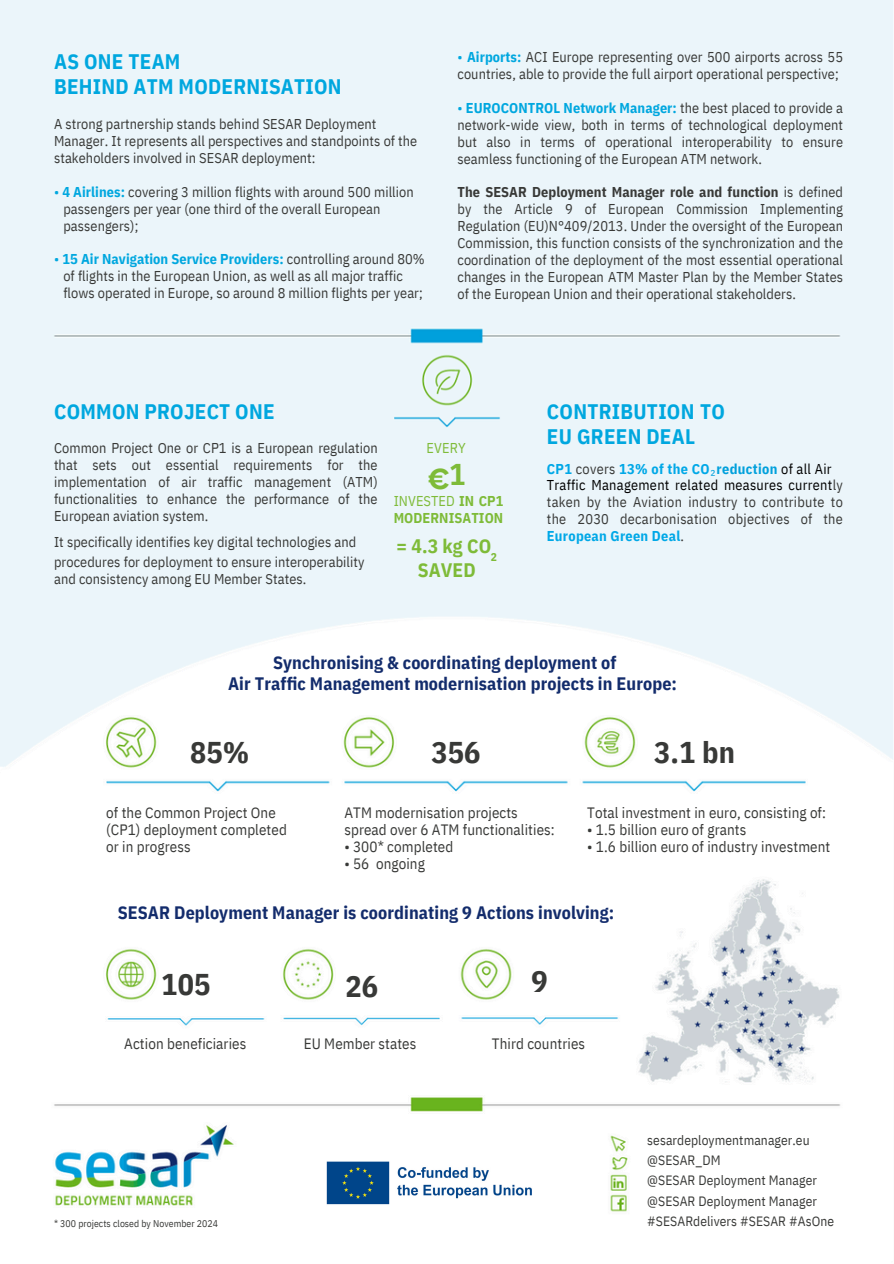
<style>
.page{position:relative;width:894px;height:1264px;background:#fff}
.page>*{position:absolute;margin:0;border:0;box-sizing:border-box;transform-origin:0 0}
.t1{font:700 30px "IBM Plex Sans Cond";letter-spacing:.005em;color:#383937}
.t2{font:700 30px "IBM Plex Sans Cond";color:#7ebb38}
.t3{font:700 30px "Proxima Nova";color:#7ebb38}
.t4{font:700 21px/24.8px "IBM Plex Sans Cond";letter-spacing:.01em;color:#00a7df}
.t5{font:700 19.5px/23.7px "IBM Plex Sans Cond";letter-spacing:.005em;color:#7ebb38;text-align:center}
.t6{font:700 18px/21.3px "IBM Plex Sans Cond";letter-spacing:.005em;color:#132c6c}
.t7{font:15.75px "IBM Plex Sans Cond";color:#00a0dc}
.t8{font:15px/16.8px "IBM Plex Sans Cond";letter-spacing:.005em;color:#383937}
.t9{font:14.25px/16.8px "IBM Plex Sans Cond";letter-spacing:.005em;color:#383937}
.t10{font:700 14.25px/16.8px "IBM Plex Sans Cond";letter-spacing:.005em;color:#7ebb38}
.t11{font:14.25px "IBM Plex Sans Cond";letter-spacing:.005em;color:#7ebb38}
.t12{font:13.5px/20.2px "IBM Plex Sans Cond";letter-spacing:.005em;color:#383937}
.t13{font:9.75px "IBM Plex Sans Cond";letter-spacing:.005em;color:#383937}
.s1{color:#00a7df}
.s2{font-weight:700;color:#00a7df}
.s3{font-weight:700}
.s4{font-weight:400}
.s5{font-weight:700;color:#00a8e7}
.s6{font-weight:700;color:#00a0dc}
.s7{color:#000}
</style>
<div class="page">
<img style="left:0;top:0;width:893px;height:1212px">
<div style="left:314px;top:1153px;width:189px;height:87px;background:#fff"></div>
<img style="left:326px;top:1159px;width:221px;height:47px">
<h6 class="t4" style="left:54px;top:49px;width:289px">AS ONE TEAM<br>BEHIND ATM MODERNISATION</h6>
<h6 class="t9" style="left:54px;top:116px;width:365px">A strong partnership stands behind SESAR Deployment<br>Manager. It represents all perspectives and standpoints of the stakeholders involved in SESAR deployment:</h6>
<p class="t9" style="left:63px;top:183px;width:352px;text-indent:-9px"><span class="s1">•</span> <span class="s2">4 Airlines:</span> covering 3 million flights with around 500 million passengers per year (one third of the overall European</p>
<h6 class="t9" style="left:63px;top:217px;width:76px">passengers);</h6>
<h6 class="t9" style="left:63px;top:251px;width:363px;text-indent:-9px"><span class="s1">•</span> <span class="s2">15 Air Navigation Service Providers:</span> controlling around 80% of flights in the European Union, as well as all major traffic</h6>
<p class="t9" style="left:63px;top:284px;width:361px">flows operated in Europe, so around 8 million flights per year;</p>
<h6 class="t9" style="left:457px;top:49px;width:387px"><span class="s1">•</span> <span class="s2">Airports:</span> ACI Europe representing over 500 airports across 55 countries, able to provide the full airport operational perspective;</h6>
<p class="t9" style="left:457px;top:99px;width:387px;text-align:justify"><span class="s1">•</span> <span class="s2">EUROCONTROL Network Manager:</span> the best placed to provide a network-wide view, both in terms of technological deployment but also in terms of operational interoperability to ensure seamless functioning of the European ATM network.</p>
<p class="t9" style="left:457px;top:184px;width:387px;text-align:justify"><span class="s3">The SESAR Deployment Manager role and function</span> is defined by the Article 9 of European Commission Implementing Regulation (EU)N°409/2013. Under the oversight of the European Commission, this function consists of the synchronization and the coordination of the deployment of the most essential operational changes in the European ATM Master Plan by the Member States of the European Union and their operational stakeholders.</p>
<h6 class="t4" style="left:54px;top:399px;width:222px">COMMON PROJECT ONE</h6>
<h4 class="t9" style="left:54px;top:439px;width:325px;text-align:justify">Common Project One or CP1 is a European regulation that sets out essential requirements for the implementation of air traffic management (ATM) functionalities to enhance the performance of the European aviation system.</h4>
<h4 class="t9" style="left:54px;top:531px;width:312px;line-height:20.2px">It specifically identifies key digital technologies and procedures for deployment to ensure interoperability</h4>
<h1 class="t9" style="left:54px;top:570px;width:254px">and consistency among EU Member States.</h1>
<h6 class="t11" style="left:426px;top:438px;width:40px">EVERY</h6>
<p class="t2" style="left:449px;top:454px;width:18px">1</p>
<h6 class="t3" style="left:428px;top:461px;width:23px">€</h6>
<h6 class="t10" style="left:393px;top:492px;width:111px"><span class="s4">INVESTED</span> IN CP1<br>MODERNISATION</h6>
<h6 class="t5" style="left:396px;top:534px;width:102px">= 4.3 kg CO<sub>2<br></sub>SAVED</h6>
<h6 class="t4" style="left:546px;top:399px;width:179px">CONTRIBUTION TO<br>EU GREEN DEAL</h6>
<p class="t9" style="left:546px;top:460px;width:297px"><span class="s5">CP1</span> covers <span class="s5">13% of the CO</span> <span class="s6">reduction</span> <span class="s7">of all Air Traffic Management related measures current</span>ly taken by the Aviation industry to contribute to the 2030 decarbonisation objectives of the <span class="s5">European Green Deal</span>.</p>
<p class="t7" style="left:710px;top:465px;width:7px">²</p>
<h6 class="t6" style="left:228px;top:651px;width:450px;text-indent:45px">Synchronising &amp; coordinating deployment of<br>Air Traffic Management modernisation projects in Europe:</h6>
<h6 class="t1" style="left:190px;top:731px;width:61px">85%</h6>
<h6 class="t8" style="left:106px;top:803px;width:182px">of the Common Project One (CP1) deployment completed or in progress</h6>
<p class="t1" style="left:431px;top:731px;width:50px">356</p>
<h4 class="t8" style="left:344px;top:803px;width:212px">ATM modernisation projects spread over 6 ATM functionalities:</h4>
<h4 class="t8" style="left:344px;top:837px;width:110px">• 300* completed</h4>
<h4 class="t8" style="left:344px;top:854px;width:82px">• 56 ongoing</h4>
<h3 class="t1" style="left:654px;top:731px;width:82px">3.1 bn</h3>
<h1 class="t8" style="left:587px;top:803px;width:240px">Total investment in euro, consisting of:</h1>
<h1 class="t8" style="left:587px;top:820px;width:160px">• 1.5 billion euro of grants</h1>
<h1 class="t8" style="left:587px;top:837px;width:244px">• 1.6 billion euro of industry investment</h1>
<h2 class="t6" style="left:118px;top:901px;width:498px">SESAR Deployment Manager is coordinating 9 Actions involving:</h2>
<h2 class="t1" style="left:161px;top:964px;width:50px">105</h2>
<h2 class="t8" style="left:124px;top:1034px;width:123px">Action beneficiaries</h2>
<h5 class="t1" style="left:345px;top:966px;width:34px">26</h5>
<p class="t8" style="left:304px;top:1035px;width:114px">EU Member states</p>
<p class="t13" style="left:54px;top:1217px;width:165px">* 300 projects closed by November 2024</p>
<h5 class="t1" style="left:531px;top:961px;width:18px">9</h5>
<h1 class="t8" style="left:492px;top:1035px;width:95px">Third countries</h1>
<h1 class="t12" style="left:647px;top:1129px;width:164px">sesardeploymentmanager.eu @SESAR_DM</h1>
<h6 class="t12" style="left:647px;top:1170px;width:188px">@SESAR Deployment Manager @SESAR Deployment Manager #SESARdelivers #SESAR #AsOne</h6>
</div>
